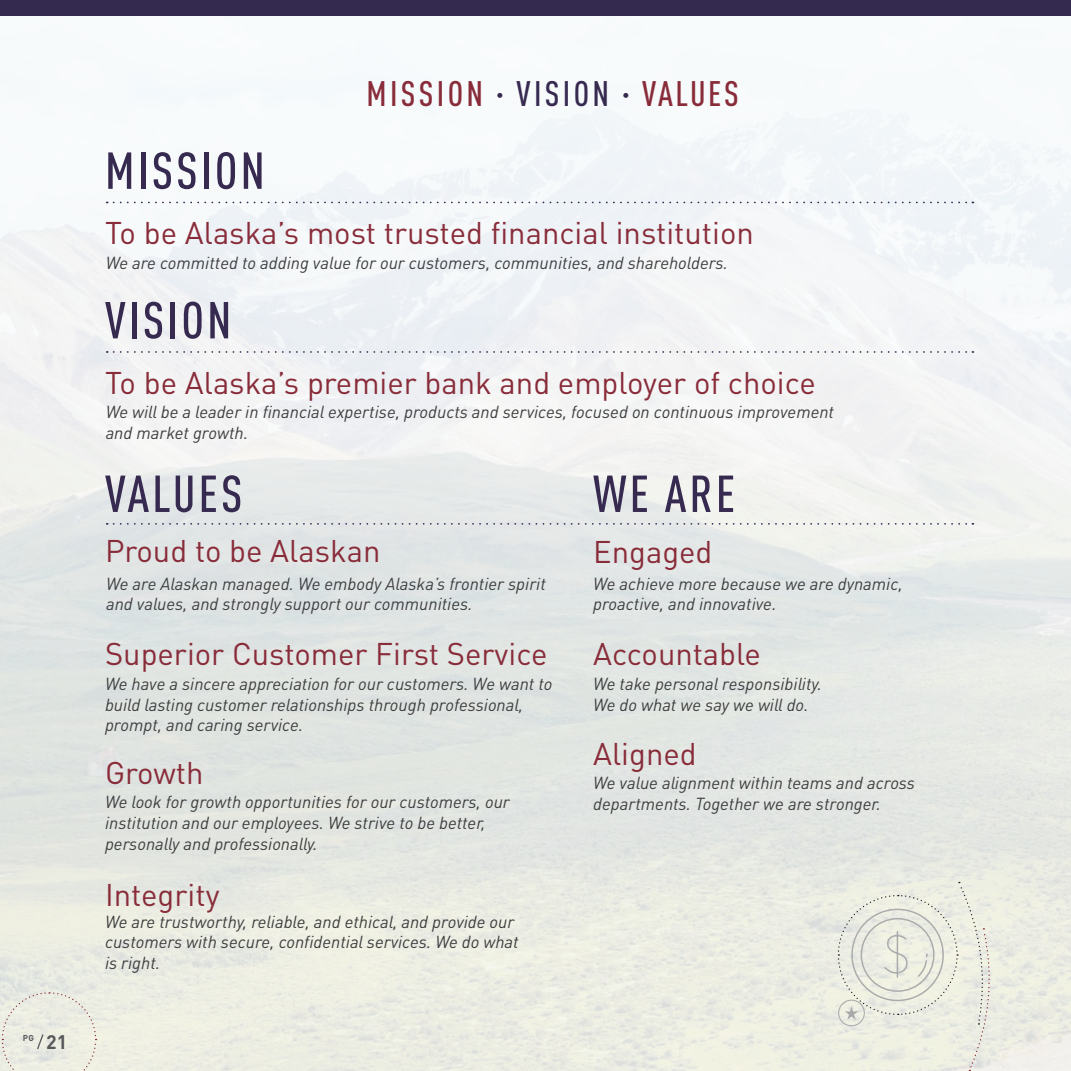
<style>
.page{position:relative;width:1071px;height:1071px;background:#fff}
.page>*{position:absolute;margin:0;border:0;box-sizing:border-box;transform-origin:0 0}
.t1{font:500 condensed 51.1px "DIN Pro";letter-spacing:.06em;color:#362a50}
.t2{font:500 condensed 35px "DIN Pro";letter-spacing:.095em;color:#892c3a}
.t3{font:30.97px "DIN";color:#892c3a}
.t4{font:700 19.43px "DIN Pro";color:#57585a}
.t5{font:italic 17.15px/20.7px "DIN Pro";color:#3e3e3f}
.t6{font:700 8.4px "DIN Pro";color:#57585a}
.s1{color:#362a50}
</style>
<div class="page">
<img style="left:0;top:75px;width:1071px;height:996px">
<div style="left:0;top:0;width:1071px;height:16px;background:#362a50"></div>
<svg style="left:1px;top:992px;width:96px;height:79px;background:#e9eae0"></svg>
<svg style="left:114px;top:202px;width:859px;height:1px"></svg>
<svg style="left:114px;top:351px;width:859px;height:2px"></svg>
<svg style="left:114px;top:523px;width:859px;height:2px;background:#cbcbd0"></svg>
<svg style="left:837px;top:882px;width:157px;height:189px;background:#e8e9de"></svg>
<p class="t6" style="left:23px;top:1031px;width:12px">PG</p>
<p class="t4" style="left:46px;top:1026px;width:23px">21</p>
<h2 class="t2" style="left:366px;top:68px;width:374px">MISSION <span class="s1">· VISION ·</span> VALUES</h2>
<h1 class="t1" style="left:105px;top:133px;width:161px">MISSION</h1>
<h3 class="t3" style="left:105px;top:213px;width:650px">To be Alaska’s most trusted financial institution</h3>
<p class="t5" style="left:106px;top:251px;width:624px">We are committed to adding value for our customers, communities, and shareholders.</p>
<h1 class="t1" style="left:105px;top:283px;width:128px">VISION</h1>
<h3 class="t3" style="left:105px;top:363px;width:712px">To be Alaska’s premier bank and employer of choice</h3>
<p class="t5" style="left:106px;top:400px;width:730px">We will be a leader in financial expertise, products and services, focused on continuous improvement and market growth.</p>
<h1 class="t1" style="left:105px;top:456px;width:139px">VALUES</h1>
<h1 class="t1" style="left:593px;top:456px;width:144px">WE ARE</h1>
<h3 class="t3" style="left:593px;top:533px;width:121px">Engaged</h3>
<p class="t5" style="left:593px;top:571px;width:311px">We achieve more because we are dynamic, proactive, and innovative.</p>
<h3 class="t3" style="left:593px;top:635px;width:169px">Accountable</h3>
<p class="t5" style="left:593px;top:672px;width:230px">We take personal responsibility.<br>We do what we say we will do.</p>
<h3 class="t3" style="left:593px;top:734px;width:105px">Aligned</h3>
<p class="t5" style="left:593px;top:771px;width:323px">We value alignment within teams and across departments. Together we are stronger.</p>
<h3 class="t3" style="left:105px;top:532px;width:277px">Proud to be Alaskan</h3>
<p class="t5" style="left:106px;top:571px;width:441px">We are Alaskan managed. We embody Alaska’s frontier spirit and values, and strongly support our communities.</p>
<h3 class="t3" style="left:105px;top:635px;width:444px">Superior Customer First Service</h3>
<p class="t5" style="left:105px;top:672px;width:449px">We have a sincere appreciation for our customers. We want to build lasting customer relationships through professional, prompt, and caring service.</p>
<h3 class="t3" style="left:105px;top:754px;width:100px">Growth</h3>
<p class="t5" style="left:105px;top:790px;width:406px">We look for growth opportunities for our customers, our institution and our employees. We strive to be better, personally and professionally.</p>
<h3 class="t3" style="left:105px;top:876px;width:116px">Integrity</h3>
<p class="t5" style="left:105px;top:910px;width:415px">We are trustworthy, reliable, and ethical, and provide our customers with secure, confidential services. We do what is right.</p>
</div>
